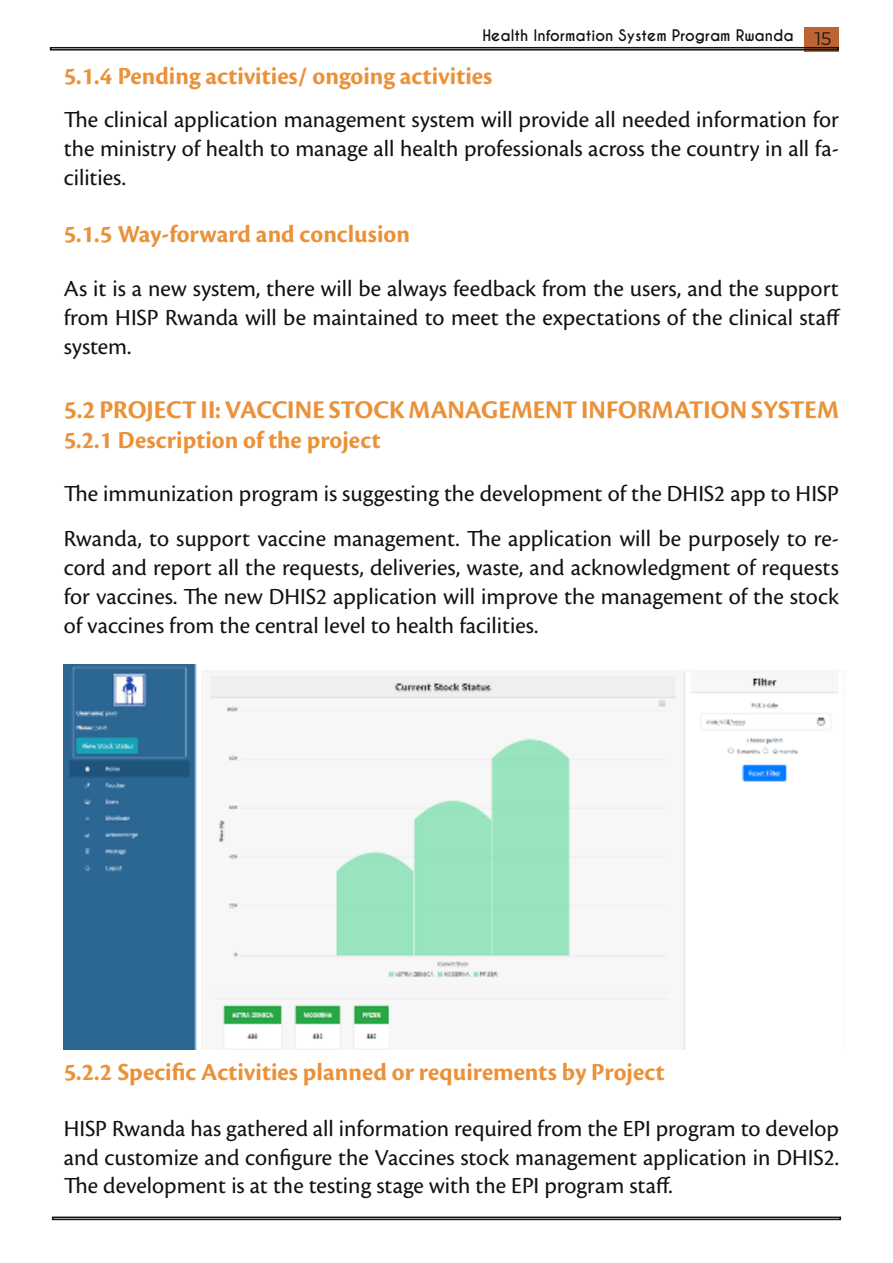
<style>
.page{position:relative;width:893px;height:1263px;background:#fff}
.page>*{position:absolute;margin:0;border:0;box-sizing:border-box;transform-origin:0 0}
.t1{font:26.55px "Cronos Pro Bold Subh";color:#ea923a}
.t2{font:25.5px "Cronos Pro Bold Subh";color:#ea923a}
.t3{font:24px/28.8px "Cronos Pro";color:#121212;text-align:justify}
.t4{font:700 15px "Caviar Dreams";color:#121212}
.s1{font-family:"Montserrat";font-weight:400;font-size:18px}
</style>
<div class="page">
<div style="left:804px;top:27px;width:35px;height:24px;background:#bc6434"></div>
<svg style="left:51px;top:1216px;width:791px;height:5px;background:#707070"></svg>
<div style="left:50px;top:47px;width:789px;height:4px;border:2px solid #121212"></div>
<img style="left:64px;top:664px;width:780px;height:385px">
<p class="t4" style="left:482px;top:27px;width:350px">Health Information System Program Rwanda <span class="s1">15</span></p>
<p class="t2" style="left:64px;top:61px;width:430px">5.1.4 Pending activities/ ongoing activities</p>
<p class="t3" style="left:64px;top:105px;width:777px">The clinical application management system will provide all needed information for the ministry of health to manage all health professionals across the country in all fa&shy;cilities.</p>
<p class="t2" style="left:64px;top:220px;width:348px">5.1.5 Way-forward and conclusion</p>
<p class="t3" style="left:64px;top:275px;width:778px">As it is a new system, there will be always feedback from the users, and the support from HISP Rwanda will be maintained to meet the expectations of the clinical staff system.</p>
<p class="t1" style="left:64px;top:395px;width:777px">5.2 PROJECT II: VACCINE STOCK MANAGEMENT INFORMATION SYSTEM</p>
<p class="t2" style="left:64px;top:426px;width:318px">5.2.1 Description of the project</p>
<p class="t3" style="left:64px;top:471px;width:777px;line-height:45.3px">The immunization program is suggesting the development of the DHIS2 app to HISP<br>Rwanda, to support vaccine management. The application will be purposely to re-</p>
<p class="t3" style="left:64px;top:553px;width:777px">cord and report all the requests, deliveries, waste, and acknowledgment of requests for vaccines. The new DHIS2 application will improve the management of the stock of vaccines from the central level to health facilities.</p>
<p class="t2" style="left:64px;top:1057px;width:603px">5.2.2 Specific Activities planned or requirements by Project</p>
<p class="t3" style="left:64px;top:1114px;width:777px">HISP Rwanda has gathered all information required from the EPI program to develop and customize and configure the Vaccines stock management application in DHIS2.<br>The development is at the testing stage with the EPI program staff.</p>
</div>
